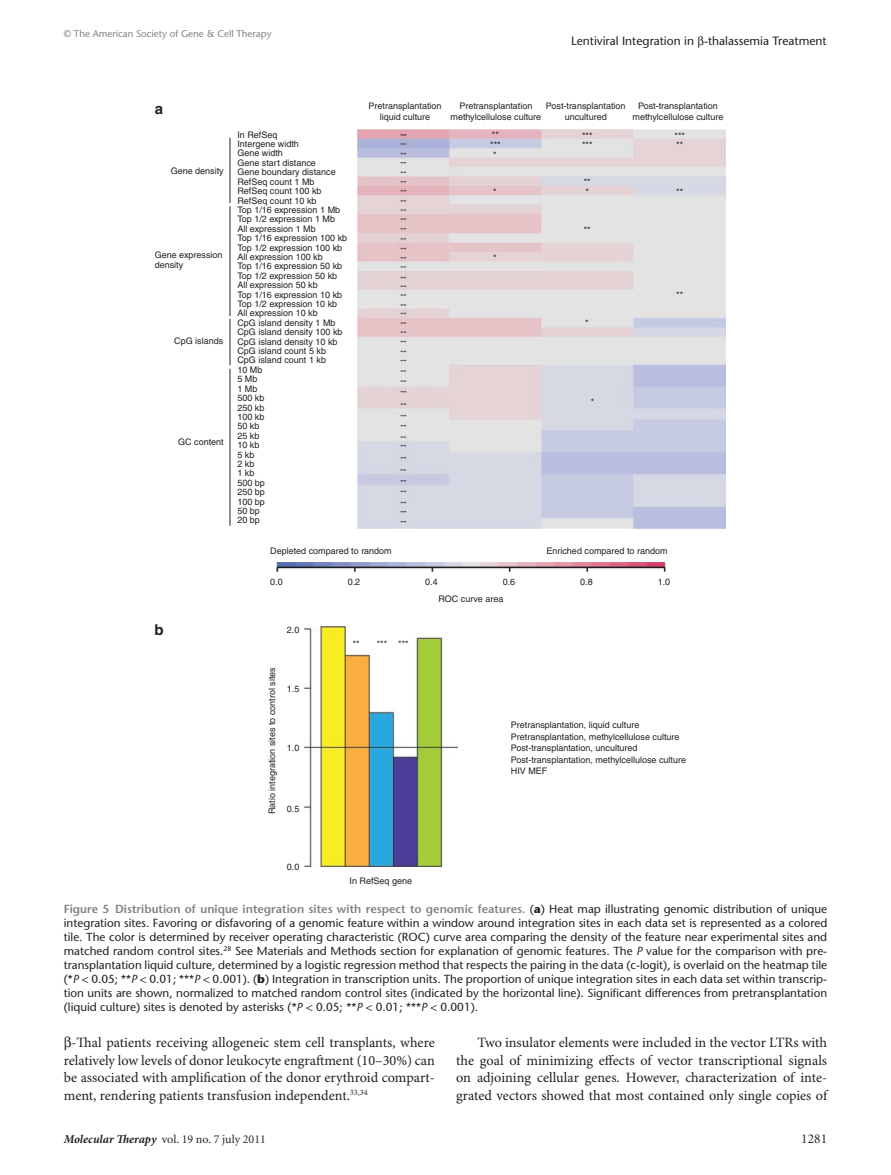
<style>
.page{position:relative;width:891px;height:1175px;background:#fff}
.page>*{position:absolute;margin:0;border:0;box-sizing:border-box;transform-origin:0 0}
.t1{font:700 15px "Helvetica";color:#231f20}
.t2{font:14.25px/17.7px "Minion Pro";color:#231f20;text-align:justify}
.t3{font:13.5px "Minion";color:#231f20}
.t4{font:12px "Stone Sans";color:#231f20}
.t5{font:12px "Minion";color:#231f20}
.t6{font:11.7px/14.1px "Stone Sans";color:#231f20;text-align:justify}
.t7{font:9.75px "Stone Sans";color:#808285}
.t8{font:9px/9.4px "Helvetica";color:#231f20}
.s1{font-weight:600;color:#808285}
.s2{font-weight:700}
.s3{font-style:italic}
.s4{font-family:"Minion Pro";font-weight:700;font-style:italic}
</style>
<div class="page">
<img style="left:358px;top:129px;width:368px;height:399px">
<img style="left:305px;top:627px;width:152px;height:240px">
<hr style="left:230px;top:138px;width:1px;height:65px;background:#231f20">
<hr style="left:230px;top:206px;width:1px;height:110px;background:#231f20">
<hr style="left:230px;top:319px;width:1px;height:46px;background:#231f20">
<hr style="left:230px;top:369px;width:1px;height:156px;background:#231f20">
<img style="left:277px;top:562px;width:388px;height:10px">
<p class="t7" style="left:64px;top:28px;width:209px">© The American Society of Gene &amp; Cell Therapy</p>
<h1 class="t1" style="left:155px;top:99px;width:10px">a</h1>
<p class="t8" style="left:171px;top:166px;width:55px">Gene density</p>
<p class="t8" style="left:155px;top:249px;width:69px;line-height:10.8px">Gene expression density</p>
<p class="t8" style="left:174px;top:336px;width:51px">CpG islands</p>
<p class="t8" style="left:178px;top:437px;width:47px">GC content</p>
<p class="t8" style="left:237px;top:125px;width:47px;line-height:18.8px">In RefSeq<br>Gene width</p>
<p class="t8" style="left:237px;top:158px;width:104px">Gene start distance<br>Gene boundary distance<br>RefSeq count 1 Mb<br>RefSeq count 100 kb<br>RefSeq count 10 kb<br>Top 1/16 expression 1 Mb</p>
<p class="t8" style="left:237px;top:233px;width:111px">Top 1/16 expression 100 kb</p>
<p class="t8" style="left:237px;top:139px;width:63px">Intergene width</p>
<p class="t8" style="left:237px;top:214px;width:99px">Top 1/2 expression 1 Mb</p>
<p class="t8" style="left:237px;top:243px;width:106px">Top 1/2 expression 100 kb</p>
<p class="t8" style="left:237px;top:224px;width:80px">All expression 1 Mb</p>
<p class="t8" style="left:237px;top:252px;width:107px">All expression 100 kb<br>Top 1/16 expression 50 kb<br>Top 1/2 expression 50 kb<br>All expression 50 kb<br>Top 1/16 expression 10 kb<br>Top 1/2 expression 10 kb<br>All expression 10 kb<br>CpG island density 1 Mb<br>CpG island density 100 kb<br>CpG island density 10 kb<br>CpG island count 5 kb<br>CpG island count 1 kb<br>10 Mb<br>5 Mb<br>1 Mb<br>500 kb<br>250 kb<br>100 kb<br>50 kb<br>25 kb<br>10 kb<br>5 kb<br>2 kb<br>1 kb<br>500 bp<br>250 bp<br>100 bp<br>50 bp<br>20 bp</p>
<h3 class="t4" style="left:571px;top:34px;width:257px">Lentiviral Integration in -thalassemia Treatment</h3>
<p class="t8" style="left:369px;top:100px;width:75px;line-height:10.8px;text-align:center">Pretransplantation liquid culture</p>
<p class="t8" style="left:451px;top:101px;width:92px;line-height:10.8px;text-align:center">Pretransplantation methylcellulose culture</p>
<p class="t8" style="left:546px;top:100px;width:81px;line-height:10.8px;text-align:center">Post-transplantation uncultured</p>
<p class="t8" style="left:633px;top:100px;width:92px;line-height:10.8px;text-align:center">Post-transplantation methylcellulose culture</p>
<p class="t8" style="left:490px;top:130px;width:12px;line-height:10.1px">** ***</p>
<p class="t8" style="left:493px;top:150px;width:5px">*</p>
<p class="t8" style="left:493px;top:187px;width:5px">*</p>
<p class="t8" style="left:582px;top:131px;width:12px">***</p>
<p class="t8" style="left:675px;top:131px;width:12px">***</p>
<p class="t8" style="left:582px;top:141px;width:12px">***</p>
<p class="t8" style="left:676px;top:141px;width:9px">**</p>
<p class="t8" style="left:584px;top:177px;width:9px">**</p>
<p class="t8" style="left:585px;top:187px;width:5px">*</p>
<p class="t8" style="left:676px;top:187px;width:9px">**</p>
<p class="t8" style="left:493px;top:253px;width:5px">*</p>
<p class="t8" style="left:584px;top:225px;width:9px">**</p>
<p class="t8" style="left:585px;top:318px;width:5px">*</p>
<p class="t8" style="left:591px;top:397px;width:5px">*</p>
<p class="t8" style="left:676px;top:290px;width:9px">**</p>
<h1 class="t1" style="left:154px;top:620px;width:11px">b</h1>
<p class="t8" style="left:270px;top:546px;width:123px">Depleted compared to random</p>
<p class="t8" style="left:546px;top:546px;width:123px">Enriched compared to random</p>
<p class="t8" style="left:270px;top:577px;width:14px">0.0</p>
<p class="t8" style="left:348px;top:577px;width:14px">0.2</p>
<p class="t8" style="left:425px;top:577px;width:14px">0.4</p>
<p class="t8" style="left:503px;top:577px;width:14px">0.6</p>
<p class="t8" style="left:580px;top:577px;width:14px">0.8</p>
<p class="t8" style="left:658px;top:577px;width:14px">1.0</p>
<p class="t8" style="left:439px;top:594px;width:66px">ROC curve area</p>
<p class="t8" style="left:353px;top:639px;width:9px">**</p>
<p class="t8" style="left:377px;top:639px;width:34px">*** ***</p>
<p class="t8" style="left:287px;top:625px;width:14px">2.0</p>
<p class="t8" style="left:267px;top:814px;width:149px;rotate:-90deg">Ratio integration sites to control sites</p>
<p class="t8" style="left:287px;top:683px;width:14px">1.5</p>
<p class="t8" style="left:287px;top:742px;width:14px">1.0</p>
<p class="t8" style="left:287px;top:804px;width:14px">0.5</p>
<p class="t8" style="left:287px;top:862px;width:14px">0.0</p>
<p class="t8" style="left:350px;top:876px;width:64px">In RefSeq gene</p>
<p class="t8" style="left:511px;top:719px;width:177px;line-height:11.7px">Pretransplantation, liquid culture Pretransplantation, methylcellulose culture Post-transplantation, uncultured Post-transplantation, methylcellulose culture HIV MEF</p>
<p class="t6" style="left:64px;top:902px;width:765px"><span class="s1">Figure 5 Distribution of unique integration sites with respect to genomic features.</span> (<span class="s2">a</span>) Heat map illustrating genomic distribution of unique integration sites. Favoring or disfavoring of a genomic feature within a window around integration sites in each data set is represented as a colored tile. The color is determined by receiver operating characteristic (ROC) curve area comparing the density of the feature near experimental sites and matched random control sites.<sup>28</sup> See Materials and Methods section for explanation of genomic features. The <span class="s3">P</span> value for the comparison with pre&shy;transplantation liquid culture, determined by a logistic regression method that respects the pairing in the data (c-logit), is overlaid on the heatmap tile (*<span class="s3">P</span> &lt; 0.05; **<span class="s3">P</span> &lt; 0.01; ***<span class="s3">P</span> &lt; 0.001). (<span class="s2">b</span>) Integration in transcription units. The proportion of unique integration sites in each data set within transcrip&shy;tion units are shown, normalized to matched random control sites (indicated by the horizontal line). Significant differences from pretransplantation (liquid culture) sites is denoted by asterisks (*<span class="s3">P</span> &lt; 0.05; **<span class="s3">P</span> &lt; 0.01; ***<span class="s3">P</span> &lt; 0.001).</p>
<p class="t2" style="left:64px;top:1034px;width:373px;text-indent:8px">-Thal patients receiving allogeneic stem cell transplants, where relatively low levels of donor leukocyte engraftment (10–30%) can be associated with amplification of the donor erythroid compart&shy;ment, rendering patients transfusion independent.<sup>33,34</sup></p>
<p class="t2" style="left:456px;top:1034px;width:373px;text-indent:21px">Two insulator elements were included in the vector LTRs with the goal of minimizing effects of vector transcriptional signals on adjoining cellular genes. However, characterization of inte&shy;grated vectors showed that most contained only single copies of</p>
<h3 class="t5" style="left:64px;top:1133px;width:204px"><span class="s4">Molecular Therapy</span> vol. 19 no. 7 july 2011</h3>
<h3 class="t3" style="left:801px;top:1132px;width:27px">1281</h3>
</div>
